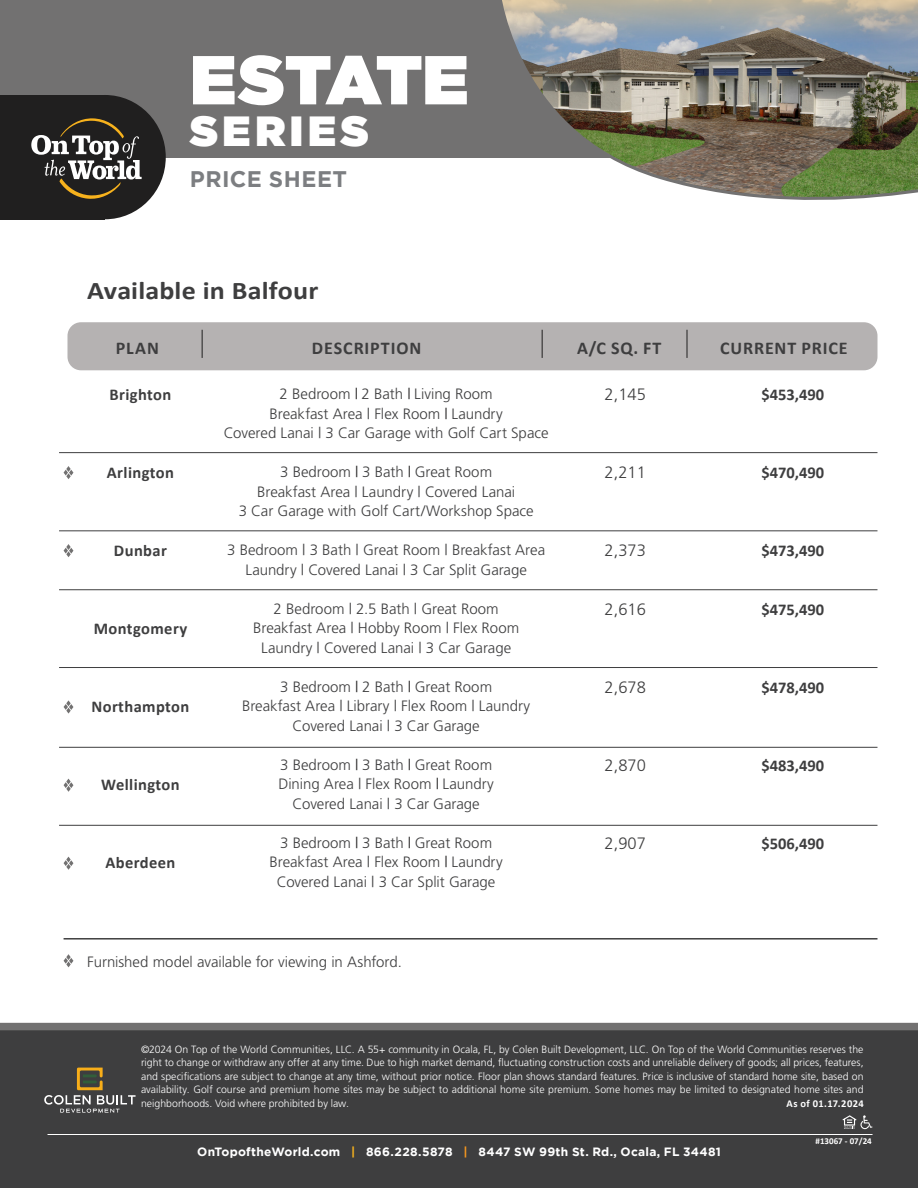
<style>
.page{position:relative;width:918px;height:1188px;background:#fff}
.page>*{position:absolute;margin:0;border:0;box-sizing:border-box;transform-origin:0 0}
.t1{font:69px "Gotham Ultra";letter-spacing:.005em;color:#fff}
.t2{font:42px "Gotham Ultra";letter-spacing:.115em;color:#fff}
.titles{font:700 25.5px "Calibri";letter-spacing:.005em;color:#3e3e3f;scale:1.1 1}
.t3{font:700 22.5px "Gotham";letter-spacing:.02em;color:#7c7e81}
.titles-2{font:700 18px "Calibri";letter-spacing:.05em;color:#3e3e3f}
.t4{font:700 16.5px "Calibri";letter-spacing:.025em;color:#3e3e3f}
.t5{font:300 16.5px "Frutiger";color:#3e3e3f}
.Price_Body{font:300 15px/19.5px "Frutiger";letter-spacing:-.005em;color:#3e3e3f;text-align:center}
.t6{font:700 12px "Gotham";letter-spacing:.02em;color:#fff}
.t7{font:300 10.5px/13.5px "Frutiger";color:#fff;text-align:justify}
.t8{font:700 10.5px "Calibri";letter-spacing:.04em;color:#fff}
.t9{font:700 9px "Calibri";color:#fff}
.s1{color:#201f1f}
.s2{color:#f7b21d}
.s3{color:#f79820}
</style>
<div class="page">
<div style="left:68px;top:322px;width:810px;height:48px;background:#b5b2b2;border-radius:14px"></div>
<div style="left:0;top:0;width:918px;height:158px;background:#727171"></div>
<svg style="left:494px;top:0;width:424px;height:1023px"></svg>
<div style="left:44px;top:95px;width:122px;height:124px;background:#201f1f;border-radius:50%"></div>
<div style="left:0;top:95px;width:105px;height:124px;background:#201f1f"></div>
<svg style="left:31px;top:118px;width:111px;height:81px"></svg>
<svg style="left:202px;top:330px;width:1px;height:28px"></svg>
<svg style="left:542px;top:330px;width:1px;height:28px"></svg>
<svg style="left:687px;top:330px;width:1px;height:28px"></svg>
<hr style="left:59px;top:452px;width:818px;height:1px;background:#3e3e3f">
<hr style="left:59px;top:531px;width:818px;height:1px;background:#3e3e3f">
<hr style="left:59px;top:589px;width:818px;height:1px;background:#3e3e3f">
<hr style="left:59px;top:747px;width:818px;height:1px;background:#3e3e3f">
<hr style="left:59px;top:667px;width:818px;height:1px;background:#3e3e3f">
<hr style="left:64px;top:938px;width:813px;height:2px;background:#3e3e3f">
<svg style="left:64px;top:954px;width:9px;height:13px"></svg>
<svg style="left:64px;top:779px;width:9px;height:13px"></svg>
<svg style="left:64px;top:700px;width:9px;height:14px"></svg>
<svg style="left:64px;top:544px;width:9px;height:13px"></svg>
<svg style="left:64px;top:466px;width:9px;height:13px"></svg>
<div style="left:0;top:1030px;width:918px;height:158px;background:#3e3e3f"></div>
<div style="left:0;top:1023px;width:918px;height:7px;background:#727171"></div>
<svg style="left:842px;top:1115px;width:30px;height:14px"></svg>
<hr style="left:48px;top:1134px;width:825px;height:1px;background:#fff">
<svg style="left:44px;top:1068px;width:92px;height:45px"></svg>
<hr style="left:59px;top:825px;width:818px;height:1px;background:#3e3e3f">
<svg style="left:64px;top:857px;width:9px;height:13px"></svg>
<p class="t1" style="left:190px;top:40px;width:280px">ESTATE</p>
<p class="t2" style="left:190px;top:107px;width:180px">SERIES</p>
<p class="t3" style="left:190px;top:166px;width:159px">PRICE SHEET</p>
<p class="titles" style="left:87px;top:275px;width:212px">Available in Balfour</p>
<p class="titles-2" style="left:116px;top:337px;width:44px">PLAN</p>
<p class="titles-2" style="left:312px;top:337px;width:111px">DESCRIPTION</p>
<p class="titles-2" style="left:577px;top:337px;width:86px">A/C SQ. FT</p>
<p class="titles-2" style="left:720px;top:337px;width:129px">CURRENT PRICE</p>
<p class="t4" style="left:110px;top:385px;width:63px">Brighton</p>
<p class="Price_Body" style="left:280px;top:384px;width:215px">2 Bedroom <span class="s1">|</span> 2 Bath <span class="s1">|</span> Living Room</p>
<p class="Price_Body" style="left:270px;top:404px;width:235px">Breakfast Area | Flex Room <span class="s1">|</span> Laundry</p>
<p class="Price_Body" style="left:224px;top:423px;width:326px">Covered Lanai | 3 Car Garage with Golf Cart Space</p>
<p class="Price_Body" style="left:280px;top:462px;width:213px">3 Bedroom <span class="s1">|</span> 3 Bath <span class="s1">|</span> Great Room</p>
<p class="Price_Body" style="left:257px;top:482px;width:260px">Breakfast Area | Laundry | Covered Lanai</p>
<p class="Price_Body" style="left:239px;top:501px;width:296px">3 Car Garage with Golf Cart/Workshop Space</p>
<p class="Price_Body" style="left:227px;top:540px;width:319px">3 Bedroom | 3 Bath | Great Room | Breakfast Area<br>Laundry | Covered Lanai | 3 Car Split Garage</p>
<p class="Price_Body" style="left:253px;top:599px;width:268px">2 Bedroom | 2.5 Bath | Great Room<br>Breakfast Area | Hobby Room | Flex Room<br>Laundry | Covered Lanai | 3 Car Garage</p>
<p class="Price_Body" style="left:280px;top:677px;width:213px">3 Bedroom <span class="s1">|</span> 2 Bath <span class="s1">|</span> Great Room</p>
<p class="Price_Body" style="left:242px;top:696px;width:290px">Breakfast Area | Library | Flex Room | Laundry</p>
<p class="Price_Body" style="left:293px;top:716px;width:189px">Covered Lanai | 3 Car Garage</p>
<p class="Price_Body" style="left:280px;top:755px;width:213px">3 Bedroom <span class="s1">|</span> 3 Bath <span class="s1">|</span> Great Room</p>
<p class="Price_Body" style="left:278px;top:774px;width:217px">Dining Area | Flex Room <span class="s1">|</span> Laundry</p>
<p class="Price_Body" style="left:293px;top:794px;width:189px">Covered Lanai | 3 Car Garage</p>
<p class="Price_Body" style="left:280px;top:833px;width:213px">3 Bedroom <span class="s1">|</span> 3 Bath <span class="s1">|</span> Great Room</p>
<p class="Price_Body" style="left:270px;top:852px;width:235px">Breakfast Area | Flex Room <span class="s1">|</span> Laundry</p>
<p class="Price_Body" style="left:277px;top:872px;width:220px">Covered Lanai | 3 Car Split Garage</p>
<p class="t4" style="left:762px;top:385px;width:64px">$453,490</p>
<p class="t5" style="left:605px;top:385px;width:43px">2,145</p>
<p class="t4" style="left:762px;top:463px;width:64px">$470,490</p>
<p class="t5" style="left:605px;top:463px;width:43px">2,211</p>
<p class="t4" style="left:107px;top:463px;width:69px">Arlington</p>
<p class="t4" style="left:762px;top:541px;width:64px">$473,490</p>
<p class="t5" style="left:605px;top:541px;width:43px">2,373</p>
<p class="t4" style="left:114px;top:541px;width:55px">Dunbar</p>
<p class="t4" style="left:762px;top:599px;width:64px">$475,490</p>
<p class="t5" style="left:605px;top:600px;width:43px">2,616</p>
<p class="t4" style="left:94px;top:619px;width:95px">Montgomery</p>
<p class="t4" style="left:762px;top:677px;width:64px">$478,490</p>
<p class="t5" style="left:605px;top:678px;width:43px">2,678</p>
<p class="t4" style="left:91px;top:697px;width:99px">Northampton</p>
<p class="t4" style="left:762px;top:755px;width:64px">$483,490</p>
<p class="t5" style="left:605px;top:756px;width:43px">2,870</p>
<p class="t4" style="left:101px;top:775px;width:80px">Wellington</p>
<p class="t4" style="left:762px;top:833px;width:64px">$506,490</p>
<p class="t5" style="left:605px;top:834px;width:43px">2,907</p>
<p class="t4" style="left:105px;top:853px;width:72px">Aberdeen</p>
<p class="Price_Body" style="left:87px;top:952px;width:316px">Furnished model available for viewing in Ashford.</p>
<p class="t7" style="left:141px;top:1042px;width:724px">©2024 On Top of the World Communities, LLC. A 55+ community in Ocala, FL, by Colen Built Development, LLC. On Top of the World Communities reserves the right to change or withdraw any offer at any time. Due to high market demand, fluctuating construction costs and unreliable delivery of goods; all prices, features, and specifications are subject to change at any time, without prior notice. Floor plan shows standard features. Price is inclusive of standard home site, based on availability. Golf course and premium home sites may be subject to additional home site premium. Some homes may be limited to designated home sites and neighborhoods. Void where prohibited by law.</p>
<p class="t6" style="left:197px;top:1145px;width:525px">OnTopoftheWorld.com <span class="s2">|</span> 866.228.5878 <span class="s3">|</span> 8447 SW 99th St. Rd., Ocala, FL 34481</p>
<p class="t8" style="left:786px;top:1097px;width:79px">As of 01.17.2024</p>
<p class="t9" style="left:816px;top:1136px;width:58px">#13067 - 07/24</p>
</div>
